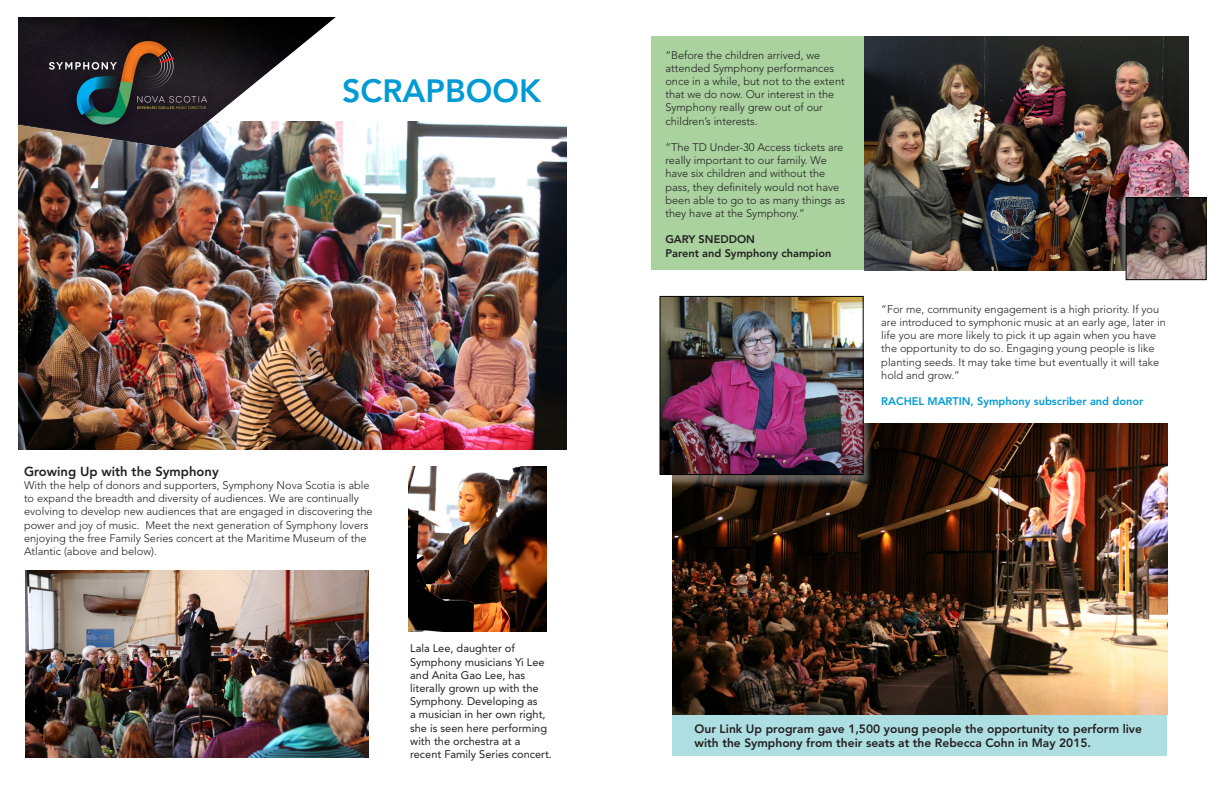
<style>
.page{position:relative;width:1224px;height:792px;background:#fff}
.page>*{position:absolute;margin:0;border:0;box-sizing:border-box;transform-origin:0 0}
.t1{font:800 32px "Avenir";color:#009bd5}
.t2{font:800 13px "Avenir";color:#231f20}
.t3{font:800 12px/14.4px "Avenir";color:#231f20}
.t4{font:300 11px/13.2px "Avenir LT Std";color:#231f20}
.t5{font:11px/13.2px "Avenir";color:#231f20}
.t6{font:800 11px "Avenir";color:#009bd5}
.t7{font:800 11px "Avenir";color:#231f20}
</style>
<div class="page">
<div style="left:651px;top:36px;width:214px;height:234px;background:#a9d29f"></div>
<div style="left:673px;top:714px;width:494px;height:42px;background:#addee2"></div>
<img style="left:673px;top:423px;width:494px;height:291px">
<div style="left:659px;top:298px;width:214px;height:189px;background:#fff;opacity:.34"></div>
<img style="left:662px;top:298px;width:199px;height:175px">
<div style="left:660px;top:296px;width:203px;height:179px;border:1px solid #040503"></div>
<img style="left:865px;top:36px;width:323px;height:234px">
<div style="left:1116px;top:192px;width:91px;height:93px;background:#fff;opacity:.41"></div>
<img style="left:1128px;top:199px;width:76px;height:79px">
<div style="left:1126px;top:197px;width:80px;height:83px;border:1px solid #040503"></div>
<img style="left:18px;top:122px;width:549px;height:327px">
<img style="left:18px;top:18px;width:317px;height:133px">
<img style="left:26px;top:570px;width:342px;height:188px">
<img style="left:408px;top:466px;width:138px;height:166px">
<p class="t1" style="left:342px;top:72px;width:201px">SCRAPBOOK</p>
<p class="t2" style="left:24px;top:464px;width:196px">Growing Up with the Symphony</p>
<p class="t4" style="left:24px;top:479px;width:350px">With the help of donors and supporters, Symphony Nova Scotia is able to expand the breadth and diversity of audiences. We are continually evolving to develop new audiences that are engaged in discovering the power and joy of music. Meet the next generation of Symphony lovers enjoying the free Family Series concert at the Maritime Museum of the Atlantic (above and below).</p>
<p class="t5" style="left:410px;top:642px;width:143px">Lala Lee, daughter of<br>Symphony musicians Yi Lee and Anita Gao Lee, has literally grown up with the<br>Symphony. Developing as<br>a musician in her own right, she is seen here performing with the orchestra at a recent Family Series concert.</p>
<p class="t4" style="left:665px;top:48px;width:181px">“Before the children arrived, we attended Symphony performances once in a while, but not to the extent that we do now. Our interest in the<br>Symphony really grew out of our children’s interests.</p>
<p class="t4" style="left:665px;top:141px;width:181px">“The TD Under-30 Access tickets are really important to our family. We have six children and without the pass, they definitely would not have been able to go to as many things as they have at the Symphony.”</p>
<p class="t7" style="left:665px;top:233px;width:91px">GARY SNEDDON</p>
<p class="t7" style="left:665px;top:246px;width:168px">Parent and Symphony champion</p>
<p class="t4" style="left:881px;top:302px;width:286px">“For me, community engagement is a high priority. If you are introduced to symphonic music at an early age, later in life you are more likely to pick it up again when you have the opportunity to do so. Engaging young people is like planting seeds. It may take time but eventually it will take hold and grow.”</p>
<p class="t6" style="left:881px;top:395px;width:264px">RACHEL MARTIN, Symphony subscriber and donor</p>
<p class="t3" style="left:695px;top:722px;width:449px">Our Link Up program gave 1,500 young people the opportunity to perform live with the Symphony from their seats at the Rebecca Cohn in May 2015.</p>
</div>
